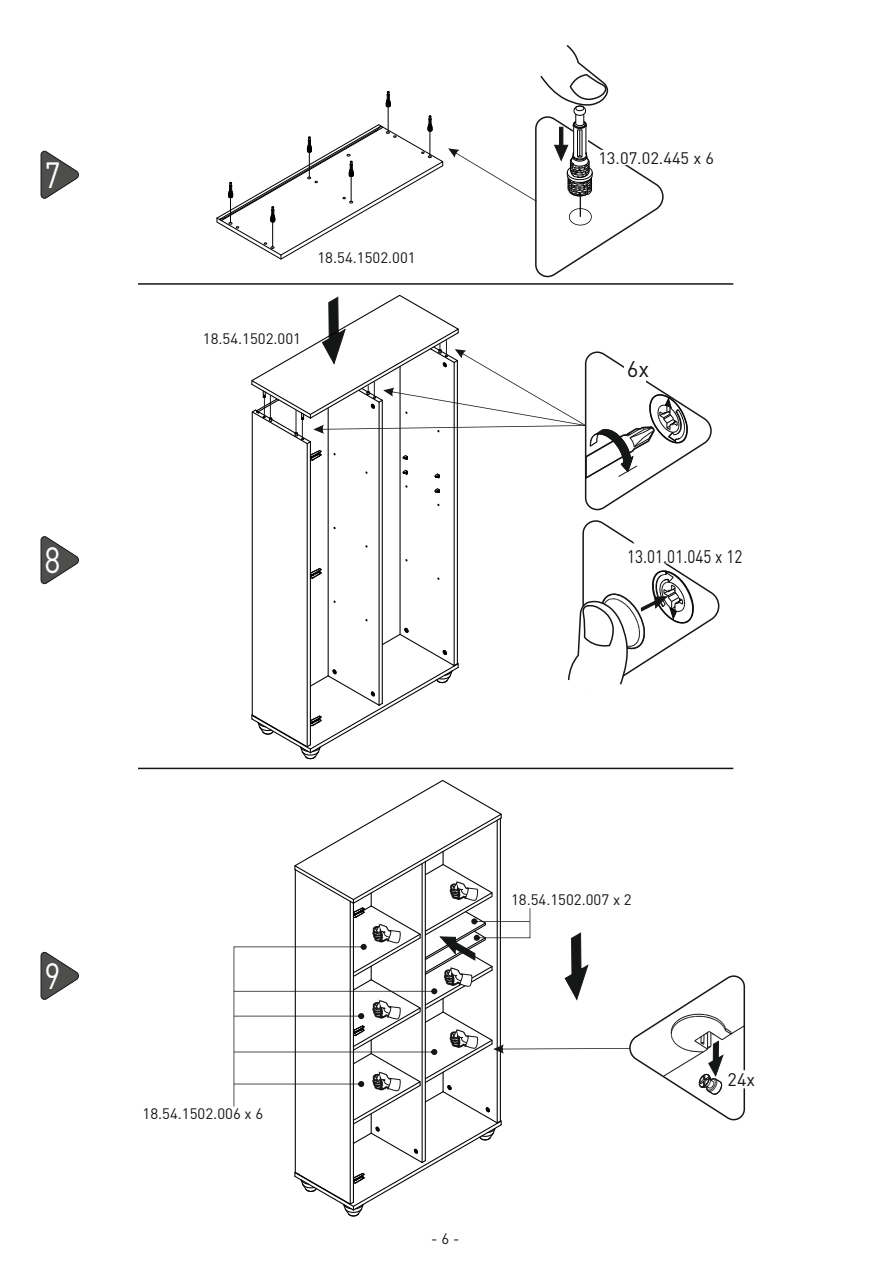
<style>
.page{position:relative;width:893px;height:1263px;background:#fff}
.page>*{position:absolute;margin:0;border:0;box-sizing:border-box;transform-origin:0 0}
.t1{font:36px "DINTR Regular";color:#fff;scale:.85 1}
.t2{font:22.5px "DINTR Regular";color:#151616}
.t3{font:18px "DINTR Regular";color:#151616;scale:.85 1}
.t4{font:18px "DINTR Regular";color:#151616}
.t5{font:16.5px "DINTR Regular";color:#151616}
.t6{font:15px "DINTR Regular";color:#151616}
</style>
<div class="page">
<svg style="left:41px;top:952px;width:38px;height:48px"></svg>
<svg style="left:41px;top:151px;width:38px;height:48px"></svg>
<hr style="left:138px;top:283px;width:595px;height:2px;background:#151616">
<svg style="left:216px;top:45px;width:448px;height:233px"></svg>
<hr style="left:138px;top:768px;width:595px;height:1px;background:#151616">
<svg style="left:41px;top:536px;width:38px;height:48px"></svg>
<svg style="left:251px;top:294px;width:469px;height:466px"></svg>
<svg style="left:234px;top:780px;width:512px;height:437px"></svg>
<h1 class="t1" style="left:44px;top:162px;width:20px">7</h1>
<h1 class="t1" style="left:44px;top:547px;width:20px">8</h1>
<p class="t6" style="left:317px;top:253px;width:100px">18.54.1502.001</p>
<p class="t6" style="left:203px;top:334px;width:100px">18.54.1502.001</p>
<p class="t5" style="left:598px;top:152px;width:117px">13.07.02.445 x 6</p>
<h2 class="t2" style="left:627px;top:361px;width:24px">6x</h2>
<p class="t3" style="left:627px;top:550px;width:137px">13.01.01.045 x 12</p>
<h1 class="t1" style="left:44px;top:963px;width:20px">9</h1>
<p class="t6" style="left:143px;top:1108px;width:122px">18.54.1502.006 x 6</p>
<p class="t6" style="left:511px;top:894px;width:122px">18.54.1502.007 x 2</p>
<p class="t6" style="left:431px;top:1233px;width:30px">- 6 -</p>
<p class="t4" style="left:728px;top:1073px;width:29px">24x</p>
</div>
